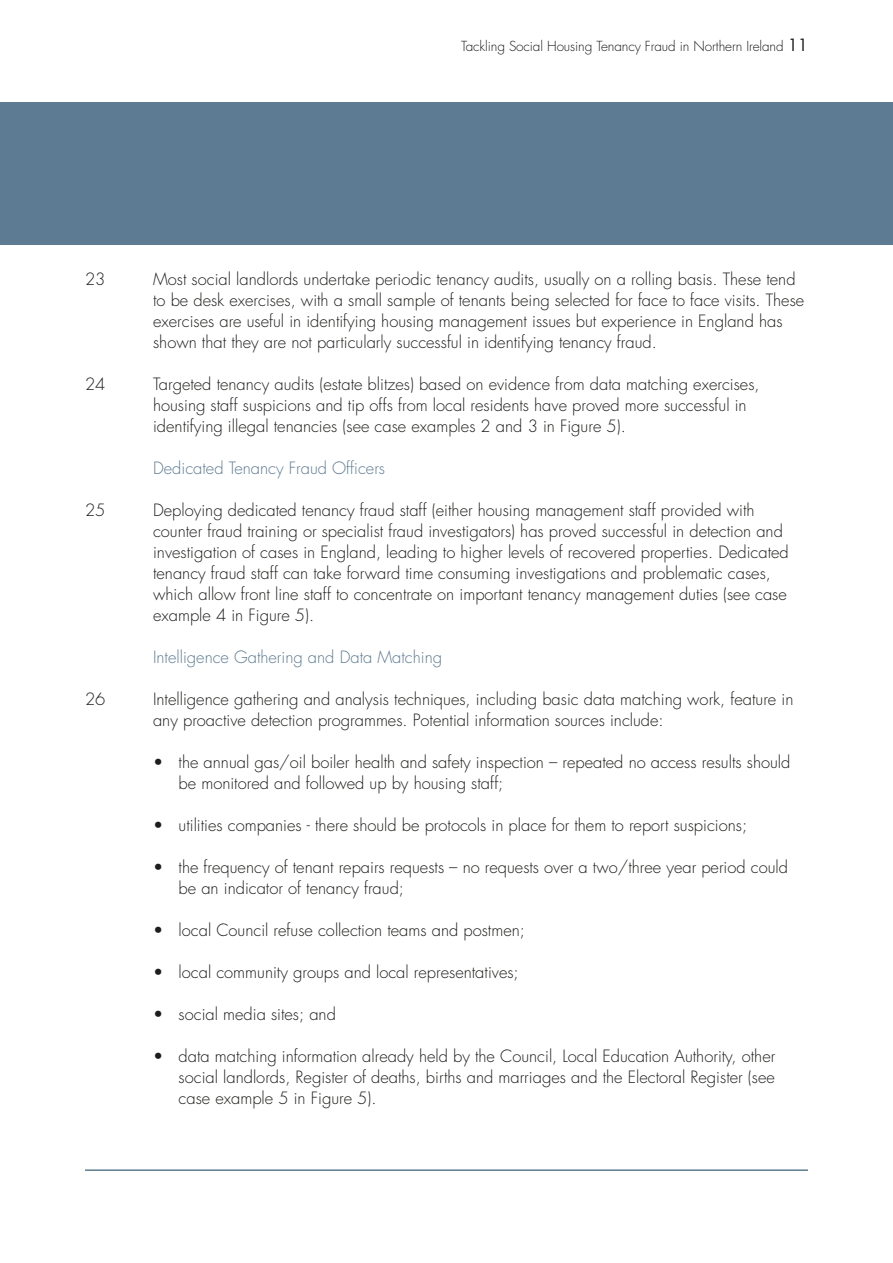
<style>
.page{position:relative;width:893px;height:1263px;background:#fff}
.page>*{position:absolute;margin:0;border:0;box-sizing:border-box;transform-origin:0 0}
.main_body{font:300 16.5px/21px "Futura";color:#1d1d1b}
.BODY_COPY_Indent_no{font:300 16.5px "Futura";color:#5d7b92}
.Top_strip_text{font:300 13.5px "Futura";letter-spacing:-.005em;color:#1d1d1b}
.s1{font-weight:400;font-size:16.5px}
</style>
<div class="page">
<div style="left:0;top:102px;width:893px;height:142px;background:#5d7b92"></div>
<hr style="left:85px;top:1169px;width:723px;height:2px;background:#5d7b92">
<p class="Top_strip_text" style="left:461px;top:38px;width:348px">Tackling Social Housing Tenancy Fraud in Northern Ireland <span class="s1">11</span></p>
<p class="main_body" style="left:85px;top:269px;width:22px">23</p>
<p class="main_body" style="left:153px;top:269px;width:653px">Most social landlords undertake periodic tenancy audits, usually on a rolling basis. These tend to be desk exercises, with a small sample of tenants being selected for face to face visits. These exercises are useful in identifying housing management issues but experience in England has shown that they are not particularly successful in identifying tenancy fraud.</p>
<p class="main_body" style="left:85px;top:374px;width:22px">24</p>
<p class="main_body" style="left:153px;top:374px;width:608px">Targeted tenancy audits (estate blitzes) based on evidence from data matching exercises, housing staff suspicions and tip offs from local residents have proved more successful in identifying illegal tenancies (see case examples 2 and 3 in Figure 5).</p>
<p class="BODY_COPY_Indent_no" style="left:153px;top:458px;width:234px">Dedicated Tenancy Fraud Officers</p>
<p class="main_body" style="left:85px;top:500px;width:22px">25</p>
<p class="main_body" style="left:153px;top:500px;width:637px">Deploying dedicated tenancy fraud staff (either housing management staff provided with counter fraud training or specialist fraud investigators) has proved successful in detection and investigation of cases in England, leading to higher levels of recovered properties. Dedicated tenancy fraud staff can take forward time consuming investigations and problematic cases, which allow front line staff to concentrate on important tenancy management duties (see case example 4 in Figure 5).</p>
<p class="BODY_COPY_Indent_no" style="left:153px;top:647px;width:291px">Intelligence Gathering and Data Matching</p>
<p class="main_body" style="left:85px;top:689px;width:22px">26</p>
<p class="main_body" style="left:153px;top:689px;width:642px">Intelligence gathering and analysis techniques, including basic data matching work, feature in any proactive detection programmes. Potential information sources include:</p>
<p class="main_body" style="left:179px;top:752px;width:613px;text-indent:-26px">• the annual gas/oil boiler health and safety inspection – repeated no access results should be monitored and followed up by housing staff;</p>
<p class="main_body" style="left:153px;top:815px;width:596px">• utilities companies - there should be protocols in place for them to report suspicions;</p>
<p class="main_body" style="left:179px;top:857px;width:611px;text-indent:-26px">• the frequency of tenant repairs requests – no requests over a two/three year period could be an indicator of tenancy fraud;</p>
<p class="main_body" style="left:153px;top:920px;width:373px">• local Council refuse collection teams and postmen;</p>
<p class="main_body" style="left:153px;top:962px;width:367px">• local community groups and local representatives;</p>
<p class="main_body" style="left:153px;top:1004px;width:184px">• social media sites; and</p>
<p class="main_body" style="left:179px;top:1046px;width:598px;text-align:justify;text-indent:-26px">• data matching information already held by the Council, Local Education Authority, other social landlords, Register of deaths, births and marriages and the Electoral Register (see case example 5 in Figure 5).</p>
</div>
